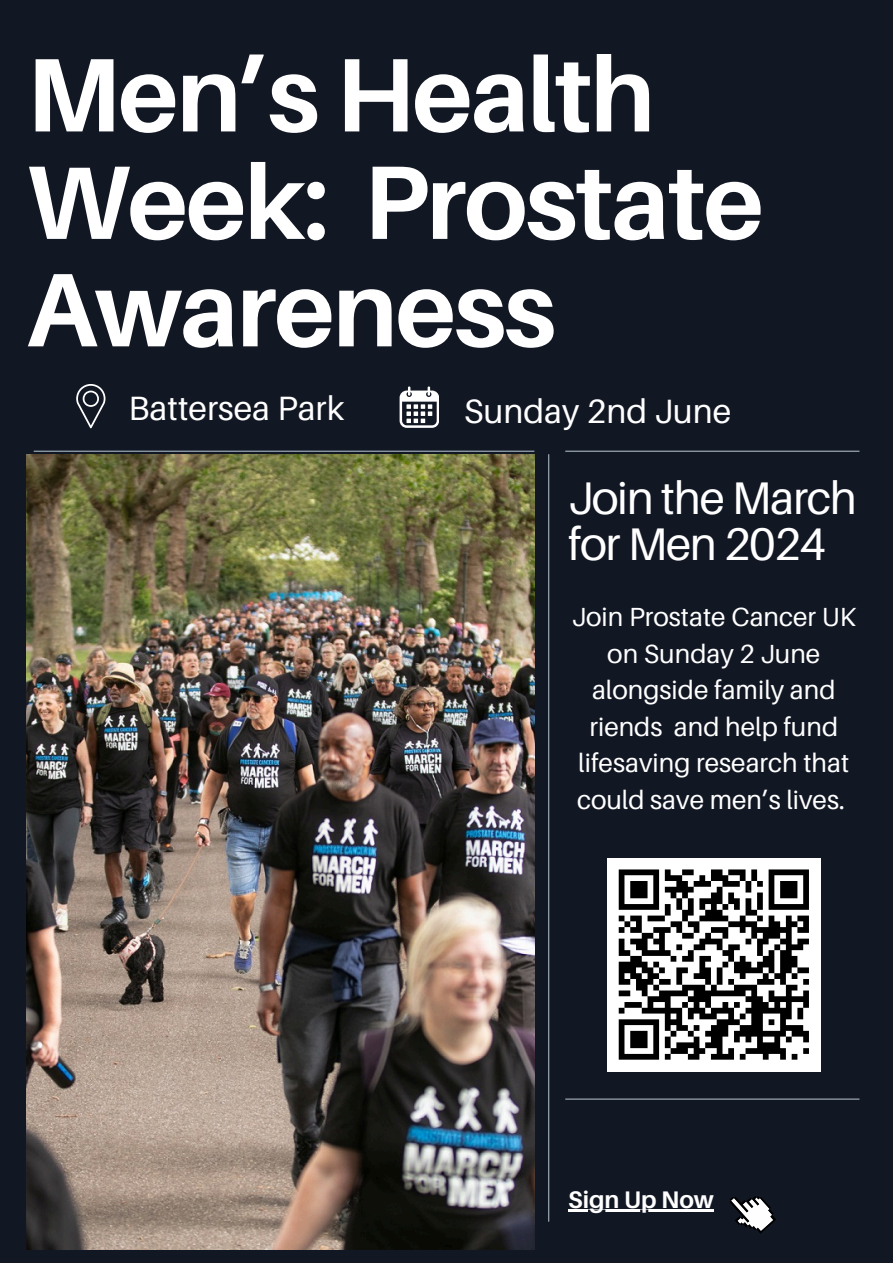
<style>
.page{position:relative;width:893px;height:1263px;background:#121724}
.page>*{position:absolute;margin:0;border:0;box-sizing:border-box;transform-origin:0 0}
.t1{font:700 104.62px/107.4px "Aileron";letter-spacing:-.02em;color:#fff}
.t2{font:45.75px/46.7px "Aileron";letter-spacing:-.03em;color:#fff}
.t3{font:33.75px "Aileron";color:#fff}
.t4{font:26.25px/36.6px "Aileron";color:#fff;text-align:center}
.t5{font:700 24px "Aileron";color:#fff}
</style>
<div class="page">
<hr style="left:548px;top:454px;width:1px;height:768px;background:#a7b5c1">
<hr style="left:565px;top:451px;width:294px;height:1px;background:#a7b5c1">
<hr style="left:34px;top:451px;width:500px;height:1px;background:#a7b5c1">
<hr style="left:565px;top:1098px;width:294px;height:2px;background:#a7b5c1">
<img style="left:26px;top:454px;width:508px;height:795px">
<svg style="left:76px;top:384px;width:29px;height:44px"></svg>
<div style="left:607px;top:858px;width:213px;height:213px;background:#fff"></div>
<svg style="left:618px;top:869px;width:191px;height:191px"></svg>
<svg style="left:399px;top:386px;width:40px;height:42px"></svg>
<svg style="left:730px;top:1196px;width:46px;height:38px"></svg>
<hr style="left:568px;top:1210px;width:146px;height:2px;background:#fff">
<p class="t1" style="left:26px;top:39px;width:739px">Men’s Health<br>Week: Prostate<br>Awareness</p>
<p class="t3" style="left:128px;top:388px;width:217px">Battersea Park</p>
<h2 class="t3" style="left:464px;top:390px;width:269px">Sunday 2nd June</h2>
<h3 class="t2" style="left:568px;top:473px;width:290px">Join the March for Men 2024</h3>
<h3 class="t4" style="left:572px;top:598px;width:285px">Join Prostate Cancer UK on Sunday 2 June alongside family and riends and help fund lifesaving research that could save men’s lives.</h3>
<p class="t5" style="left:568px;top:1185px;width:147px">Sign Up Now</p>
</div>
